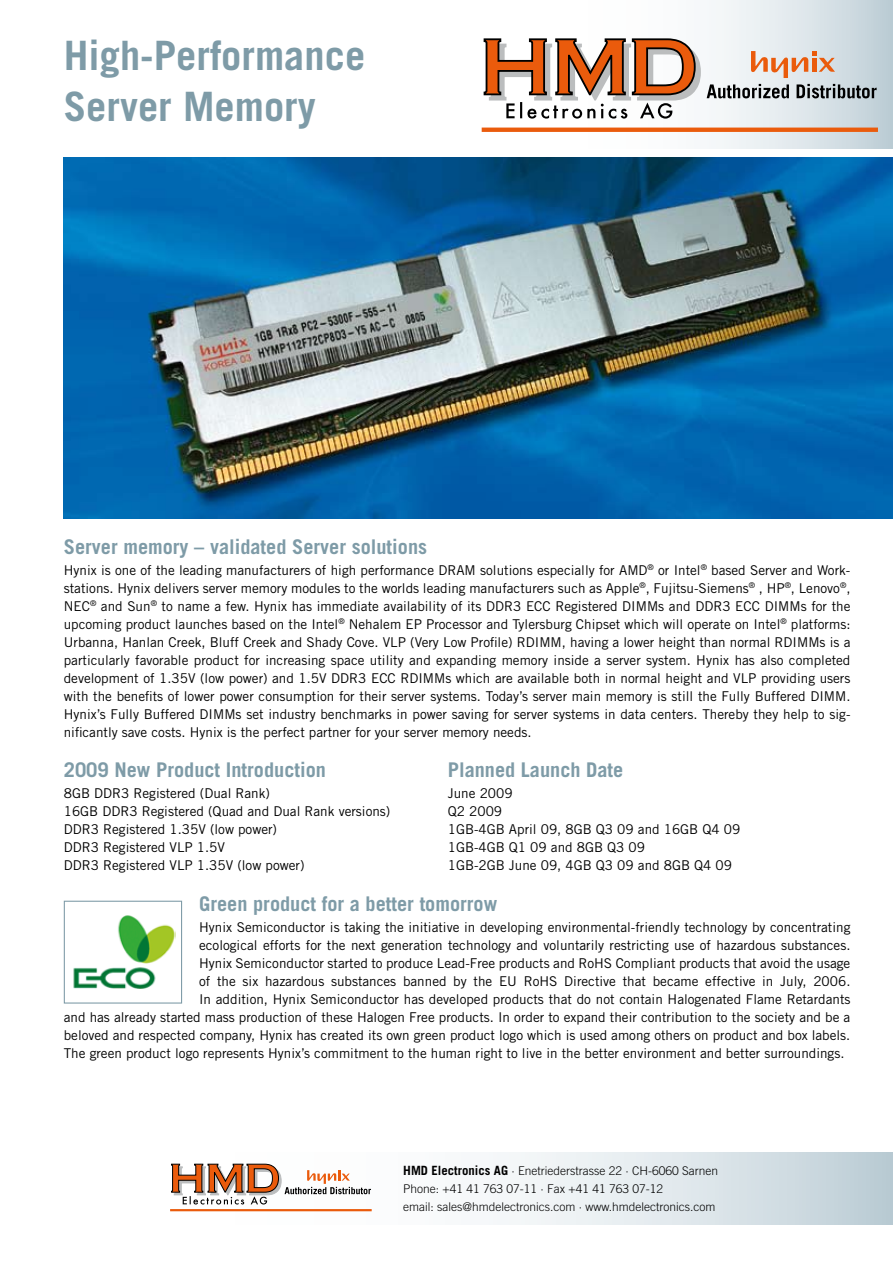
<style>
.page{position:relative;width:893px;height:1263px;background:#fff}
.page>*{position:absolute;margin:0;border:0;box-sizing:border-box;transform-origin:0 0}
.t1{font:700 40.5px/51px "Trade Gothic";color:#7e9ba7}
.t2{font:700 20.25px "Trade Gothic";color:#7e9ba7}
.t3{font:13.5px/18px "Trade Gothic";color:#000;text-align:justify}
.t4{font:300 12px/18px "Trade Gothic";color:#000}
.s1{font-weight:700;font-size:12.75px}
</style>
<div class="page">
<svg style="left:506px;top:0;width:387px;height:149px"></svg>
<svg style="left:482px;top:128px;width:396px;height:4px;background:#e95d10"></svg>
<svg style="left:483px;top:37px;width:394px;height:82px"></svg>
<img style="left:64px;top:157px;width:829px;height:362px">
<svg style="left:170px;top:1152px;width:723px;height:72px"></svg>
<hr style="left:170px;top:1209px;width:202px;height:2px;background:#ea5b0c">
<svg style="left:171px;top:1163px;width:200px;height:41px"></svg>
<svg style="left:63px;top:900px;width:120px;height:104px"></svg>
<h1 class="t1" style="left:64px;top:29px;width:303px">High-Performance<br>Server Memory</h1>
<h2 class="t2" style="left:64px;top:534px;width:365px">Server memory – validated Server solutions</h2>
<p class="t3" style="left:64px;top:561px;width:788px">Hynix is one of the leading manufacturers of high performance DRAM solutions especially for AMD<sup>®</sup> or Intel<sup>®</sup> based Server and Work&shy;stations. Hynix delivers server memory modules to the worlds leading manufacturers such as Apple<sup>®</sup>, Fujitsu-Siemens<sup>®</sup> , HP<sup>®</sup>, Lenovo<sup>®</sup>, NEC<sup>®</sup> and Sun<sup>®</sup> to name a few. Hynix has immediate availability of its DDR3 ECC Registered DIMMs and DDR3 ECC DIMMs for the upcoming product launches based on the Intel<sup>®</sup> Nehalem EP Processor and Tylersburg Chipset which will operate on Intel<sup>®</sup> platforms:<br>Urbanna, Hanlan Creek, Bluff Creek and Shady Cove. VLP (Very Low Profile) RDIMM, having a lower height than normal RDIMMs is a particularly favorable product for increasing space utility and expanding memory inside a server system. Hynix has also completed development of 1.35V (low power) and 1.5V DDR3 ECC RDIMMs which are available both in normal height and VLP providing users with the benefits of lower power consumption for their server systems. Today’s server main memory is still the Fully Buffered DIMM.<br>Hynix’s Fully Buffered DIMMs set industry benchmarks in power saving for server systems in data centers. Thereby they help to sig&shy;nificantly save costs. Hynix is the perfect partner for your server memory needs.</p>
<h2 class="t2" style="left:64px;top:757px;width:264px">2009 New Product Introduction</h2>
<h2 class="t2" style="left:448px;top:757px;width:177px">Planned Launch Date</h2>
<p class="t3" style="left:64px;top:784px;width:208px">8GB DDR3 Registered (Dual Rank)</p>
<p class="t3" style="left:448px;top:784px;width:66px">June 2009</p>
<p class="t3" style="left:64px;top:802px;width:328px">16GB DDR3 Registered (Quad and Dual Rank versions)</p>
<p class="t3" style="left:448px;top:802px;width:56px">Q2 2009</p>
<p class="t3" style="left:64px;top:820px;width:215px">DDR3 Registered 1.35V (low power)</p>
<p class="t3" style="left:448px;top:820px;width:294px">1GB-4GB April 09, 8GB Q3 09 and 16GB Q4 09</p>
<p class="t3" style="left:64px;top:838px;width:163px">DDR3 Registered VLP 1.5V</p>
<p class="t3" style="left:448px;top:838px;width:199px">1GB-4GB Q1 09 and 8GB Q3 09</p>
<p class="t3" style="left:64px;top:856px;width:242px">DDR3 Registered VLP 1.35V (low power)</p>
<p class="t3" style="left:448px;top:856px;width:286px">1GB-2GB June 09, 4GB Q3 09 and 8GB Q4 09</p>
<h2 class="t2" style="left:199px;top:891px;width:300px">Green product for a better tomorrow</h2>
<p class="t3" style="left:199px;top:918px;width:653px">Hynix Semiconductor is taking the initiative in developing environmental-friendly technology by concentrating</p>
<p class="t3" style="left:199px;top:936px;width:653px">ecological efforts for the next generation technology and voluntarily restricting use of hazardous substances.</p>
<p class="t3" style="left:199px;top:954px;width:653px">Hynix Semiconductor started to produce Lead-Free products and RoHS Compliant products that avoid the usage</p>
<p class="t3" style="left:199px;top:972px;width:653px">of the six hazardous substances banned by the EU RoHS Directive that became effective in July, 2006.</p>
<p class="t3" style="left:199px;top:990px;width:653px">In addition, Hynix Semiconductor has developed products that do not contain Halogenated Flame Retardants</p>
<p class="t3" style="left:64px;top:1008px;width:788px">and has already started mass production of these Halogen Free products. In order to expand their contribution to the society and be a</p>
<p class="t3" style="left:64px;top:1026px;width:788px">beloved and respected company, Hynix has created its own green product logo which is used among others on product and box labels.</p>
<p class="t3" style="left:64px;top:1044px;width:782px">The green product logo represents Hynix’s commitment to the human right to live in the better environment and better surroundings.</p>
<p class="t4" style="left:403px;top:1161px;width:316px"><span class="s1">HMD Electronics AG</span> · Enetriederstrasse 22 · CH-6060 Sarnen<br>Phone: +41 41 763 07-11 · Fax +41 41 763 07-12<br>email: sales@hmdelectronics.com · www.hmdelectronics.com</p>
</div>
